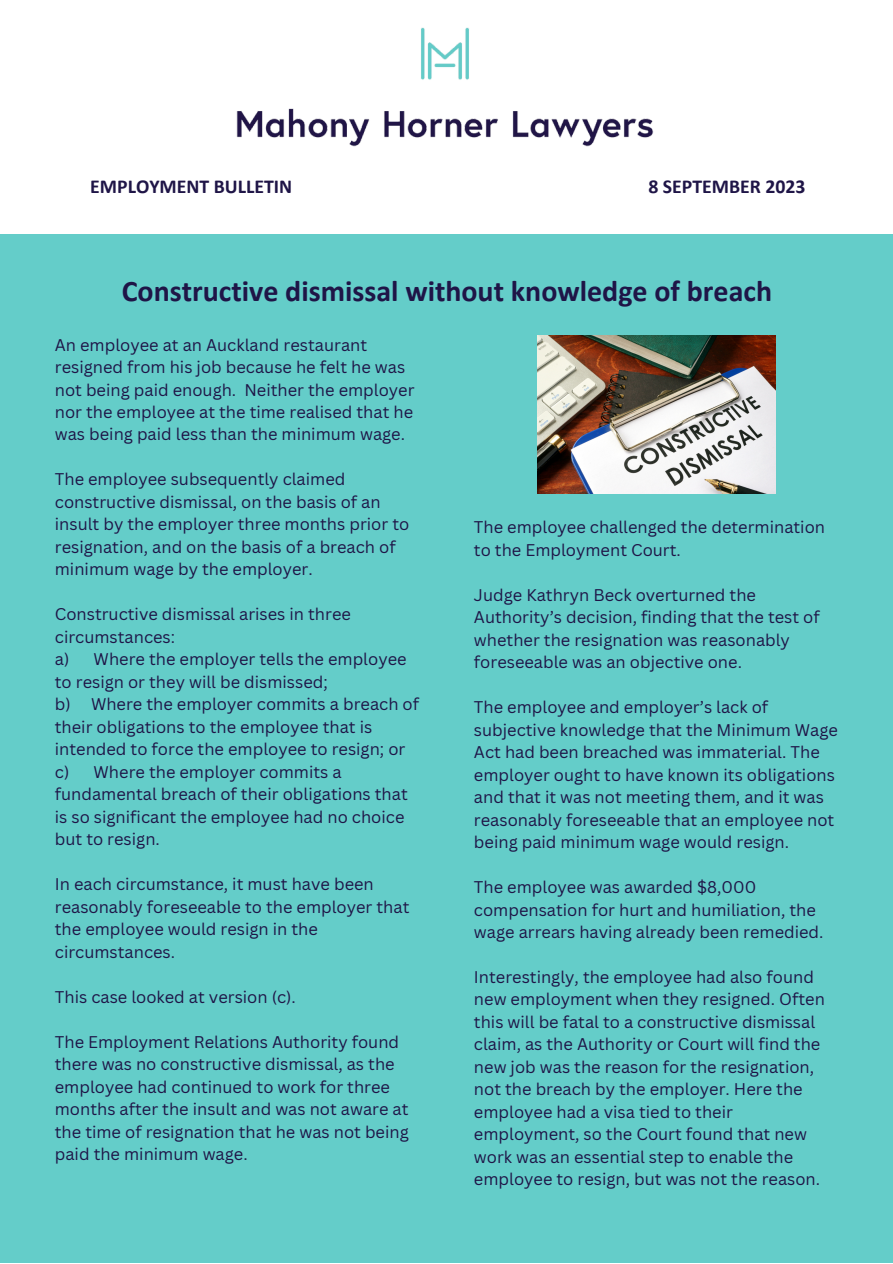
<style>
.page{position:relative;width:893px;height:1264px;background:#fff}
.page>*{position:absolute;margin:0;border:0;box-sizing:border-box;transform-origin:0 0}
.t1{font:700 30px "Calibri";color:#1f1547}
.t2{font:700 19.8px "Calibri";color:#1f1547}
.t3{font:16.5px/22.5px "Canva Sans";color:#1f1547}
</style>
<div class="page">
<div style="left:0;top:0;width:892px;height:1262px;background:#64cdc9"></div>
<div style="left:0;top:0;width:892px;height:233px;background:#fff"></div>
<img style="left:236px;top:27px;width:418px;height:120px">
<img style="left:537px;top:335px;width:238px;height:159px">
<p class="t2" style="left:90px;top:178px;width:203px">EMPLOYMENT BULLETIN</p>
<p class="t2" style="left:648px;top:178px;width:158px">8 SEPTEMBER 2023</p>
<p class="t1" style="left:122px;top:279px;width:651px">Constructive dismissal without knowledge of breach</p>
<p class="t3" style="left:55px;top:333px;width:361px">An employee at an Auckland restaurant resigned from his job because he felt he was not being paid enough. Neither the employer nor the employee at the time realised that he was being paid less than the minimum wage.</p>
<p class="t3" style="left:55px;top:468px;width:356px">The employee subsequently claimed constructive dismissal, on the basis of an insult by the employer three months prior to resignation, and on the basis of a breach of minimum wage by the employer.</p>
<p class="t3" style="left:55px;top:602px;width:297px">Constructive dismissal arises in three circumstances:</p>
<p class="t3" style="left:55px;top:647px;width:353px">a) Where the employer tells the employee to resign or they will be dismissed;</p>
<p class="t3" style="left:55px;top:692px;width:366px">b) Where the employer commits a breach of their obligations to the employee that is intended to force the employee to resign; or</p>
<p class="t3" style="left:55px;top:760px;width:354px">c) Where the employer commits a fundamental breach of their obligations that is so significant the employee had no choice but to resign.</p>
<p class="t3" style="left:55px;top:872px;width:356px">In each circumstance, it must have been reasonably foreseeable to the employer that the employee would resign in the circumstances.</p>
<p class="t3" style="left:55px;top:985px;width:242px">This case looked at version (c).</p>
<p class="t3" style="left:55px;top:1030px;width:355px">The Employment Relations Authority found there was no constructive dismissal, as the employee had continued to work for three months after the insult and was not aware at the time of resignation that he was not being paid the minimum wage.</p>
<p class="t3" style="left:474px;top:515px;width:352px">The employee challenged the determination to the Employment Court.</p>
<p class="t3" style="left:474px;top:583px;width:347px">Judge Kathryn Beck overturned the Authority’s decision, finding that the test of whether the resignation was reasonably foreseeable was an objective one.</p>
<p class="t3" style="left:474px;top:695px;width:365px">The employee and employer’s lack of subjective knowledge that the Minimum Wage Act had been breached was immaterial. The employer ought to have known its obligations and that it was not meeting them, and it was reasonably foreseeable that an employee not being paid minimum wage would resign.</p>
<p class="t3" style="left:474px;top:875px;width:351px">The employee was awarded $8,000 compensation for hurt and humiliation, the wage arrears having already been remedied.</p>
<p class="t3" style="left:474px;top:965px;width:352px">Interestingly, the employee had also found new employment when they resigned. Often this will be fatal to a constructive dismissal claim, as the Authority or Court will find the new job was the reason for the resignation, not the breach by the employer. Here the employee had a visa tied to their employment, so the Court found that new work was an essential step to enable the employee to resign, but was not the reason.</p>
</div>
